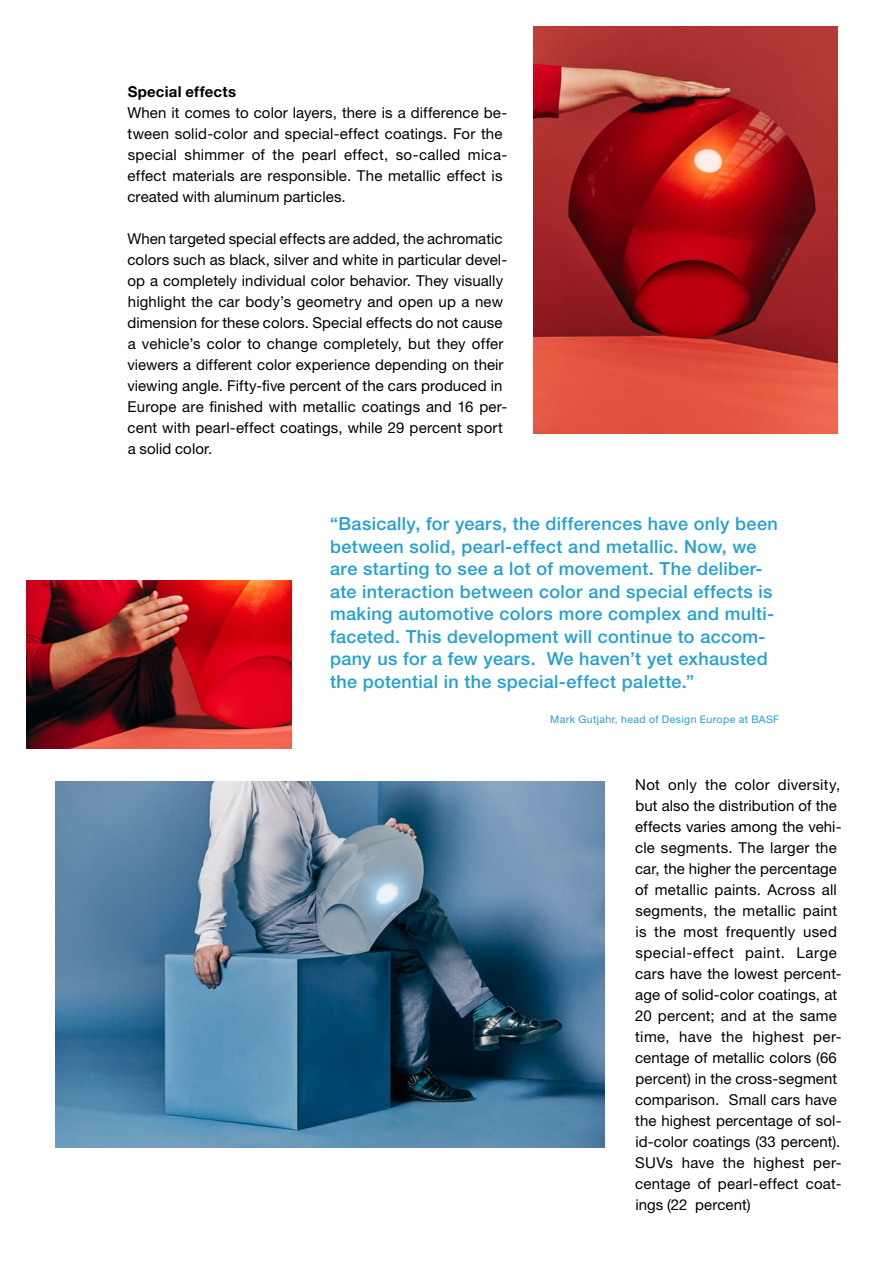
<style>
.page{position:relative;width:893px;height:1263px;background:#fff}
.page>*{position:absolute;margin:0;border:0;box-sizing:border-box;transform-origin:0 0}
.t1{font:500 18px/22.5px "Helvetica Neue LT Pro";letter-spacing:.02em;color:#21a0d2}
.t2{font:15px/21px "Helvetica Neue LT Pro";letter-spacing:.01em;color:#000}
.t3{font:700 15px "Helvetica Neue LT Pro";letter-spacing:.015em;color:#000}
.t4{font:10.5px "Helvetica Neue LT Pro";letter-spacing:.035em;color:#21a0d2}
</style>
<div class="page">
<img style="left:55px;top:781px;width:549px;height:366px">
<img style="left:27px;top:580px;width:264px;height:168px">
<img style="left:533px;top:27px;width:305px;height:406px">
<p class="t3" style="left:128px;top:83px;width:110px">Special effects</p>
<p class="t2" style="left:127px;top:102px;width:381px">When it comes to color layers, there is a difference be&shy;tween solid-color and special-effect coatings. For the special shimmer of the pearl effect, so-called mica&shy;effect materials are responsible. The metallic effect is created with aluminum particles.</p>
<p class="t2" style="left:127px;top:228px;width:381px">When targeted special effects are added, the achromatic colors such as black, silver and white in particular devel&shy;op a completely individual color behavior. They visually highlight the car body’s geometry and open up a new dimension for these colors. Special effects do not cause a vehicle’s color to change completely, but they offer viewers a different color experience depending on their viewing angle. Fifty-five percent of the cars produced in Europe are finished with metallic coatings and 16 per&shy;cent with pearl-effect coatings, while 29 percent sport a solid color.</p>
<p class="t1" style="left:330px;top:512px;width:449px">“Basically, for years, the differences have only been between solid, pearl-effect and metallic. Now, we are starting to see a lot of movement. The deliber&shy;ate interaction between color and special effects is making automotive colors more complex and multi&shy;faceted. This development will continue to accom&shy;pany us for a few years. We haven’t yet exhausted the potential in the special-effect palette.”</p>
<p class="t4" style="left:550px;top:713px;width:231px">Mark Gutjahr, head of Design Europe at BASF</p>
<p class="t2" style="left:635px;top:774px;width:208px">Not only the color diversity, but also the distribution of the effects varies among the vehi&shy;cle segments. The larger the car, the higher the percentage of metallic paints. Across all segments, the metallic paint is the most frequently used special-effect paint. Large cars have the lowest percent&shy;age of solid-color coatings, at<br>20 percent; and at the same time, have the highest per&shy;centage of metallic colors (66 percent) in the cross-segment comparison. Small cars have the highest percentage of sol&shy;id-color coatings (33 percent).<br>SUVs have the highest per&shy;centage of pearl-effect coat&shy;ings (22 percent)</p>
</div>
